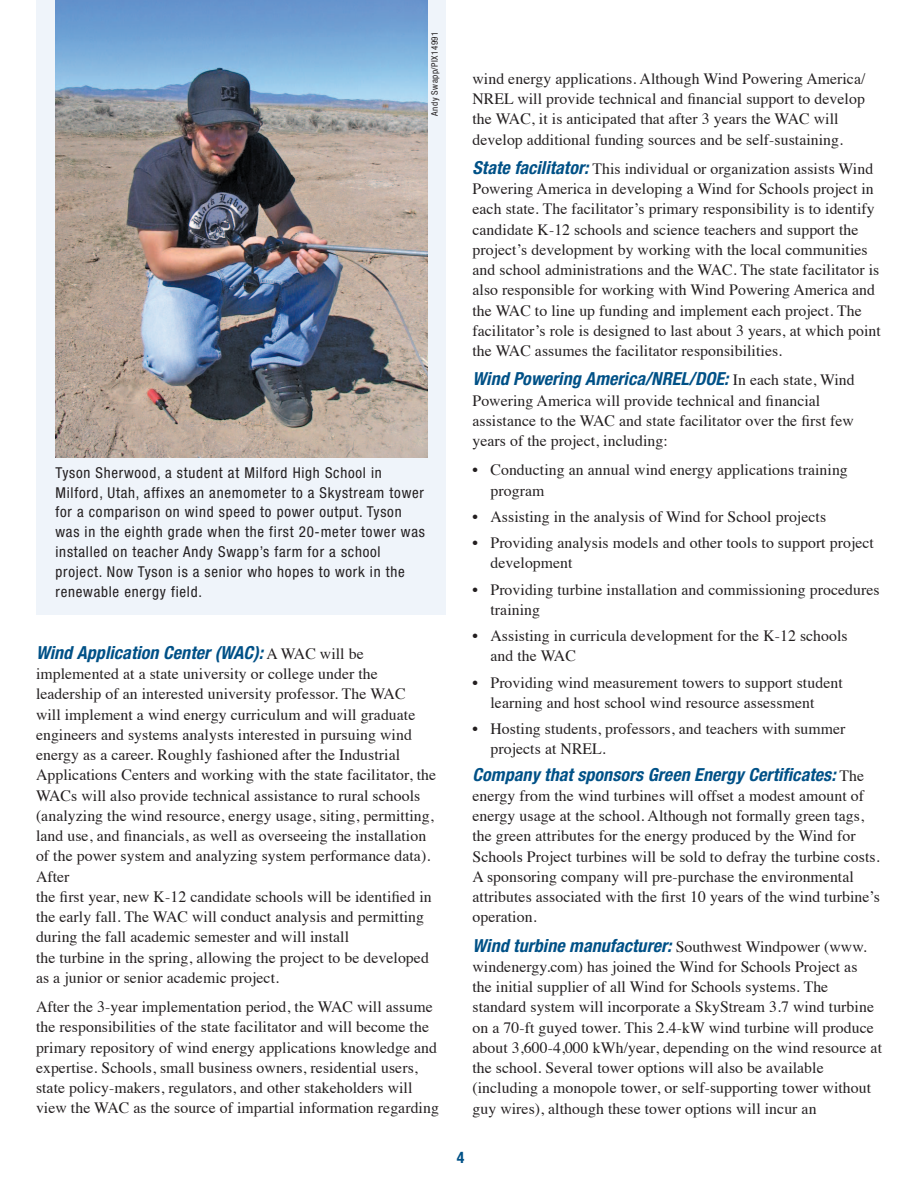
<style>
.page{position:relative;width:918px;height:1188px;background:#fff}
.page>*{position:absolute;margin:0;border:0;box-sizing:border-box;transform-origin:0 0}
.t1{font:italic 700 condensed 18px "Helvetica Neue LT Std";letter-spacing:.005em;color:#005187}
.t2{font:15.75px/20.2px "Times";letter-spacing:.005em;color:#231f20}
.t3{font:700 condensed 15.75px "Helvetica Neue LT Std";color:#005187}
.t4{font:condensed 15px/19.8px "Helvetica Neue LT Std";letter-spacing:.05em;color:#231f20}
.t5{font:condensed 9px "Helvetica Neue LT Std";letter-spacing:.05em;color:#231f20}
.s1{font-family:"Times";font-weight:400;font-style:normal;font-stretch:normal;font-size:15.75px;color:#231f20}
.s2{font-family:"Helvetica Neue LT Std";font-weight:700;font-style:italic;font-stretch:condensed;font-size:18px;color:#005187}
</style>
<div class="page">
<div style="left:36px;top:0;width:410px;height:615px;background:#eff4fa"></div>
<img style="left:56px;top:0;width:372px;height:458px">
<p class="t5" style="left:429px;top:116px;width:86px;rotate:-90deg">Andy Swapp/PIX14991</p>
<p class="t4" style="left:56px;top:462px;width:371px">Tyson Sherwood, a student at Milford High School in Milford, Utah, affixes an anemometer to a Skystream tower for a comparison on wind speed to power output. Tyson was in the eighth grade when the first 20-meter tower was installed on teacher Andy Swapp’s farm for a school project. Now Tyson is a senior who hopes to work in the renewable energy field.</p>
<p class="t1" style="left:36px;top:642px;width:329px">Wind Application Center (WAC): <span class="s1">A WAC will be</span></p>
<p class="t2" style="left:36px;top:662px;width:402px">implemented at a state university or college under the leadership of an interested university professor. The WAC<br>will implement a wind energy curriculum and will graduate engineers and systems analysts interested in pursuing wind energy as a career. Roughly fashioned after the Industrial Applications Centers and working with the state facilitator, the WACs will also provide technical assistance to rural schools (analyzing the wind resource, energy usage, siting, permitting, land use, and financials, as well as overseeing the installation of the power system and analyzing system performance data).<br>After<br>the first year, new K-12 candidate schools will be identified in the early fall. The WAC will conduct analysis and permitting during the fall academic semester and will install<br>the turbine in the spring, allowing the project to be developed as a junior or senior academic project.</p>
<p class="t2" style="left:36px;top:995px;width:404px">After the 3-year implementation period, the WAC will assume the responsibilities of the state facilitator and will become the primary repository of wind energy applications knowledge and expertise. Schools, small business owners, residential users, state policy-makers, regulators, and other stakeholders will view the WAC as the source of impartial information regarding</p>
<p class="t2" style="left:472px;top:67px;width:394px">wind energy applications. Although Wind Powering America/ NREL will provide technical and financial support to develop the WAC, it is anticipated that after 3 years the WAC will develop additional funding sources and be self-sustaining.</p>
<p class="t2" style="left:472px;top:157px;width:410px"><span class="s2">State facilitator:</span> This individual or organization assists Wind Powering America in developing a Wind for Schools project in each state. The facilitator’s primary responsibility is to identify candidate K-12 schools and science teachers and support the project’s development by working with the local communities and school administrations and the WAC. The state facilitator is also responsible for working with Wind Powering America and the WAC to line up funding and implement each project. The facilitator’s role is designed to last about 3 years, at which point the WAC assumes the facilitator responsibilities.</p>
<p class="t1" style="left:472px;top:368px;width:384px">Wind Powering America/NREL/DOE: <span class="s1">In each state, Wind</span></p>
<p class="t2" style="left:472px;top:389px;width:383px">Powering America will provide technical and financial assistance to the WAC and state facilitator over the first few years of the project, including:</p>
<p class="t2" style="left:490px;top:459px;width:359px;text-indent:-18px">• Conducting an annual wind energy applications training program</p>
<p class="t2" style="left:472px;top:505px;width:355px">• Assisting in the analysis of Wind for School projects</p>
<p class="t2" style="left:490px;top:531px;width:385px;text-indent:-18px">• Providing analysis models and other tools to support project development</p>
<p class="t2" style="left:490px;top:578px;width:391px;text-indent:-18px">• Providing turbine installation and commissioning procedures training</p>
<p class="t2" style="left:490px;top:624px;width:359px;text-indent:-18px">• Assisting in curricula development for the K-12 schools and the WAC</p>
<p class="t2" style="left:490px;top:671px;width:354px;text-indent:-18px">• Providing wind measurement towers to support student learning and host school wind resource assessment</p>
<p class="t2" style="left:490px;top:717px;width:357px;text-indent:-18px">• Hosting students, professors, and teachers with summer projects at NREL.</p>
<p class="t1" style="left:472px;top:763px;width:393px">Company that sponsors Green Energy Certificates: <span class="s1">The</span></p>
<p class="t2" style="left:472px;top:784px;width:409px">energy from the wind turbines will offset a modest amount of energy usage at the school. Although not formally green tags, the green attributes for the energy produced by the Wind for Schools Project turbines will be sold to defray the turbine costs.<br>A sponsoring company will pre-purchase the environmental attributes associated with the first 10 years of the wind turbine’s operation.</p>
<p class="t1" style="left:472px;top:934px;width:396px">Wind turbine manufacturer: <span class="s1">Southwest Windpower (www.</span></p>
<p class="t2" style="left:472px;top:955px;width:411px">windenergy.com) has joined the Wind for Schools Project as<br>the initial supplier of all Wind for Schools systems. The standard system will incorporate a SkyStream 3.7 wind turbine on a 70-ft guyed tower. This 2.4-kW wind turbine will produce about 3,600-4,000 kWh/year, depending on the wind resource at the school. Several tower options will also be available (including a monopole tower, or self-supporting tower without guy wires), although these tower options will incur an</p>
<p class="t3" style="left:457px;top:1148px;width:9px">4</p>
</div>
